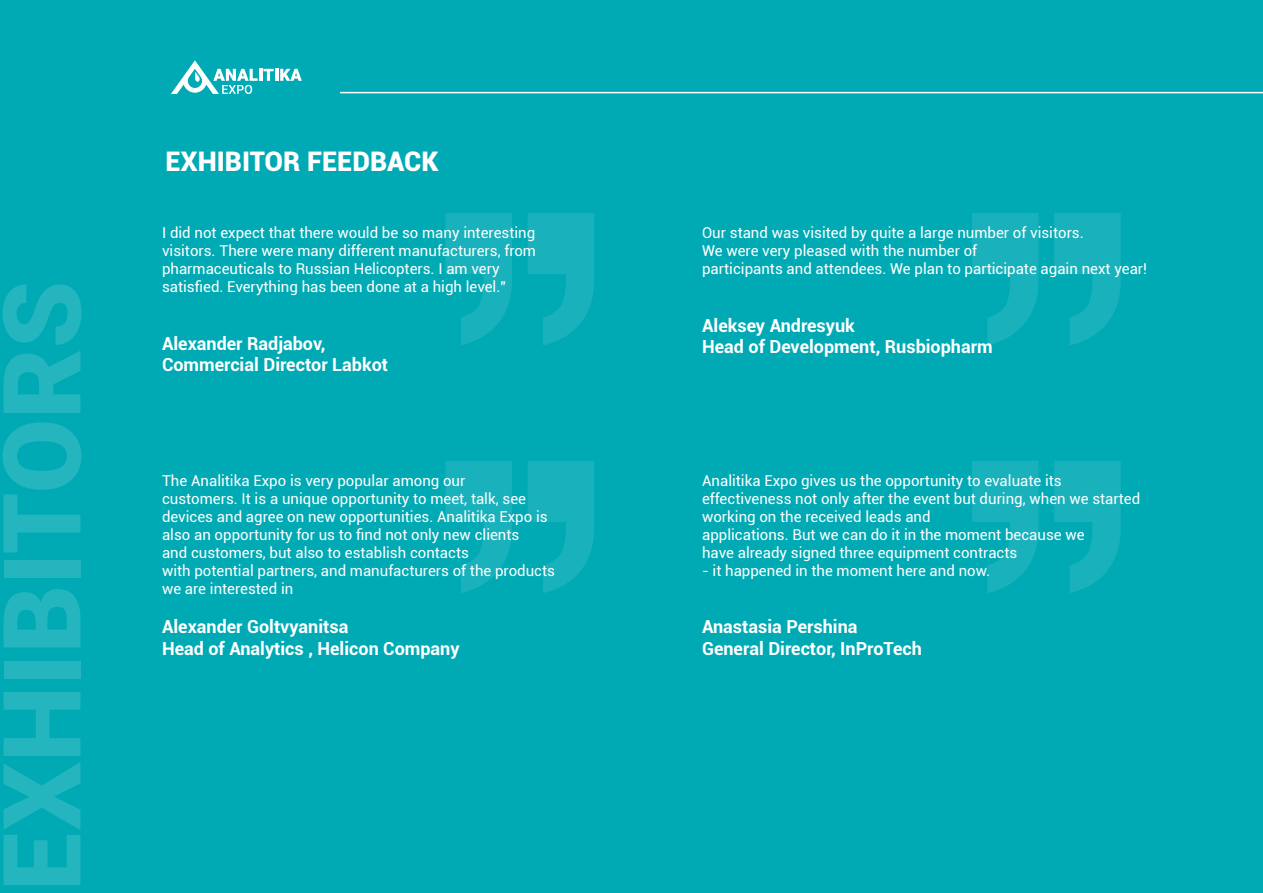
<style>
.page{position:relative;width:1263px;height:893px;background:#00aab5}
.page>*{position:absolute;margin:0;border:0;box-sizing:border-box;transform-origin:0 0}
.t1{font:900 108px "Roboto";color:rgb(243 244 244/.15)}
.t2{font:900 27px "Roboto";color:#fff}
.t3{font:700 18px/21.6px "Roboto";color:#fff}
.t4{font:15px/18px "Roboto";color:#fff}
</style>
<div class="page">
<hr style="left:340px;top:92px;width:923px;height:1px;background:#fff">
<svg style="left:446px;top:213px;width:66px;height:132px"></svg>
<svg style="left:528px;top:213px;width:66px;height:132px"></svg>
<svg style="left:972px;top:213px;width:66px;height:132px"></svg>
<svg style="left:1054px;top:213px;width:66px;height:132px"></svg>
<svg style="left:446px;top:461px;width:66px;height:132px"></svg>
<svg style="left:528px;top:461px;width:66px;height:132px"></svg>
<svg style="left:972px;top:461px;width:66px;height:132px"></svg>
<svg style="left:1054px;top:461px;width:66px;height:132px"></svg>
<svg style="left:171px;top:60px;width:131px;height:34px"></svg>
<h1 class="t1" style="left:-35px;top:891px;width:612px;rotate:-90deg">EXHIBITORS</h1>
<h2 class="t2" style="left:165px;top:142px;width:275px">EXHIBITOR FEEDBACK</h2>
<p class="t4" style="left:162px;top:223px;width:376px">I did not expect that there would be so many interesting visitors. There were many different manufacturers, from pharmaceuticals to Russian Helicopters. I am very satisfied. Everything has been done at a high level."</p>
<p class="t3" style="left:162px;top:332px;width:228px">Alexander Radjabov,<br>Commercial Director Labkot</p>
<p class="t4" style="left:162px;top:471px;width:394px">The Analitika Expo is very popular among our<br>customers. It is a unique opportunity to meet, talk, see devices and agree on new opportunities. Analitika Expo is also an opportunity for us to find not only new clients<br>and customers, but also to establish contacts<br>with potential partners, and manufacturers of the products we are interested in</p>
<p class="t3" style="left:162px;top:615px;width:299px">Alexander Goltvyanitsa<br>Head of Analytics , Helicon Company</p>
<p class="t4" style="left:702px;top:223px;width:446px">Our stand was visited by quite a large number of visitors.<br>We were very pleased with the number of<br>participants and attendees. We plan to participate again next year!</p>
<p class="t3" style="left:702px;top:314px;width:292px">Aleksey Andresyuk<br>Head of Development, Rusbiopharm</p>
<p class="t4" style="left:702px;top:471px;width:440px">Analitika Expo gives us the opportunity to evaluate its effectiveness not only after the event but during, when we started working on the received leads and<br>applications. But we can do it in the moment because we<br>have already signed three equipment contracts</p>
<p class="t4" style="left:702px;top:561px;width:290px">- it happened in the moment here and now.</p>
<p class="t3" style="left:702px;top:615px;width:221px">Anastasia Pershina<br>General Director, InProTech</p>
</div>
